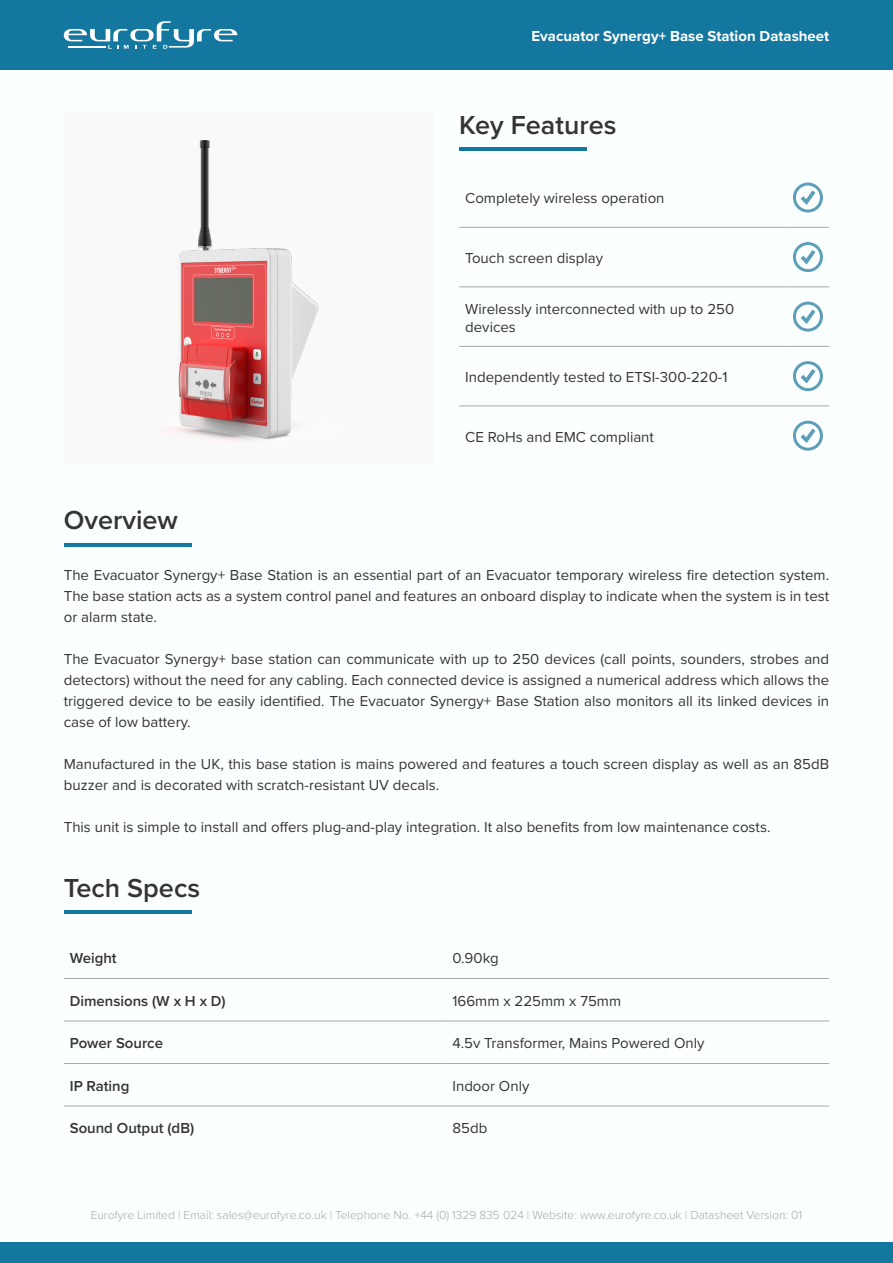
<style>
.page{position:relative;width:893px;height:1263px;background:#fff}
.page>*{position:absolute;margin:0;border:0;box-sizing:border-box;transform-origin:0 0}
.Sub_Header{font:600 27px "Proxima Nova";color:#343434}
.Sub_Header-2{font:15px/21px "Proxima Nova";color:#343434}
.t1{font:600 15px "Proxima Nova";color:#343434}
.t2{font:700 15px "Proxima Nova";color:#fff}
.t3{font:300 12px "Proxima Nova";color:#a7a7a8}
</style>
<div class="page">
<div style="left:0;top:1242px;width:893px;height:21px;background:#14779f"></div>
<div style="left:0;top:0;width:893px;height:70px;background:#14779f"></div>
<svg style="left:64px;top:21px;width:173px;height:28px"></svg>
<hr style="left:459px;top:227px;width:328px;height:1px;background:#a7a7a8">
<hr style="left:787px;top:227px;width:42px;height:1px;background:#a7a7a8">
<hr style="left:459px;top:286px;width:328px;height:1px;background:#a7a7a8">
<hr style="left:787px;top:286px;width:42px;height:1px;background:#a7a7a8">
<hr style="left:459px;top:346px;width:328px;height:1px;background:#a7a7a8">
<hr style="left:787px;top:346px;width:42px;height:1px;background:#a7a7a8">
<hr style="left:459px;top:405px;width:328px;height:1px;background:#a7a7a8">
<hr style="left:787px;top:405px;width:42px;height:1px;background:#a7a7a8">
<svg style="left:793px;top:183px;width:30px;height:30px"></svg>
<svg style="left:793px;top:242px;width:30px;height:30px"></svg>
<svg style="left:793px;top:302px;width:30px;height:30px"></svg>
<svg style="left:793px;top:361px;width:30px;height:30px"></svg>
<svg style="left:793px;top:421px;width:30px;height:30px"></svg>
<hr style="left:459px;top:148px;width:128px;height:3px;background:#14779f">
<hr style="left:64px;top:543px;width:127px;height:3px;background:#14779f">
<hr style="left:64px;top:910px;width:127px;height:4px;background:#14779f">
<hr style="left:64px;top:978px;width:382px;height:1px;background:#a7a7a8">
<hr style="left:446px;top:978px;width:383px;height:1px;background:#a7a7a8">
<hr style="left:64px;top:1020px;width:382px;height:1px;background:#a7a7a8">
<hr style="left:446px;top:1020px;width:383px;height:1px;background:#a7a7a8">
<hr style="left:64px;top:1063px;width:382px;height:1px;background:#a7a7a8">
<hr style="left:446px;top:1063px;width:383px;height:1px;background:#a7a7a8">
<hr style="left:64px;top:1106px;width:382px;height:1px;background:#a7a7a8">
<hr style="left:446px;top:1106px;width:383px;height:1px;background:#a7a7a8">
<img style="left:165px;top:139px;width:154px;height:303px">
<p class="t2" style="left:531px;top:25px;width:299px">Evacuator Synergy+ Base Station Datasheet</p>
<p class="Sub_Header" style="left:459px;top:105px;width:159px">Key Features</p>
<p class="Sub_Header-2" style="left:465px;top:187px;width:201px">Completely wireless operation</p>
<p class="Sub_Header-2" style="left:465px;top:247px;width:139px">Touch screen display</p>
<p class="Sub_Header-2" style="left:465px;top:299px;width:270px;line-height:18px">Wirelessly interconnected with up to 250 devices</p>
<p class="Sub_Header-2" style="left:465px;top:366px;width:264px">Independently tested to ETSI-300-220-1</p>
<p class="Sub_Header" style="left:64px;top:500px;width:116px">Overview</p>
<p class="Sub_Header-2" style="left:465px;top:425px;width:190px">CE RoHs and EMC compliant</p>
<p class="Sub_Header-2" style="left:64px;top:564px;width:767px;text-align:justify">The Evacuator Synergy+ Base Station is an essential part of an Evacuator temporary wireless fire detection system.<br>The base station acts as a system control panel and features an onboard display to indicate when the system is in test or alarm state.</p>
<p class="Sub_Header-2" style="left:64px;top:648px;width:767px;text-align:justify">The Evacuator Synergy+ base station can communicate with up to 250 devices (call points, sounders, strobes and detectors) without the need for any cabling. Each connected device is assigned a numerical address which allows the triggered device to be easily identified. The Evacuator Synergy+ Base Station also monitors all its linked devices in case of low battery.</p>
<p class="Sub_Header-2" style="left:64px;top:753px;width:767px">Manufactured in the UK, this base station is mains powered and features a touch screen display as well as an 85dB buzzer and is decorated with scratch-resistant UV decals.</p>
<p class="Sub_Header-2" style="left:64px;top:816px;width:708px">This unit is simple to install and offers plug-and-play integration. It also benefits from low maintenance costs.</p>
<p class="Sub_Header" style="left:64px;top:867px;width:138px">Tech Specs</p>
<p class="t1" style="left:70px;top:947px;width:48px">Weight</p>
<p class="Sub_Header-2" style="left:452px;top:947px;width:48px">0.90kg</p>
<p class="t1" style="left:70px;top:989px;width:157px">Dimensions (W x H x D)</p>
<p class="Sub_Header-2" style="left:452px;top:989px;width:170px">166mm x 225mm x 75mm</p>
<p class="t1" style="left:70px;top:1032px;width:95px">Power Source</p>
<p class="Sub_Header-2" style="left:452px;top:1032px;width:254px">4.5v Transformer, Mains Powered Only</p>
<p class="t1" style="left:70px;top:1074px;width:61px">IP Rating</p>
<p class="Sub_Header-2" style="left:452px;top:1074px;width:78px">Indoor Only</p>
<p class="t1" style="left:70px;top:1117px;width:126px">Sound Output (dB)</p>
<p class="Sub_Header-2" style="left:452px;top:1117px;width:36px">85db</p>
<p class="t3" style="left:91px;top:1206px;width:713px">Eurofyre Limited | Email: sales@eurofyre.co.uk | Telephone No. +44 (0) 1329 835 024 | Website: www.eurofyre.co.uk | Datasheet Version: 01</p>
</div>
